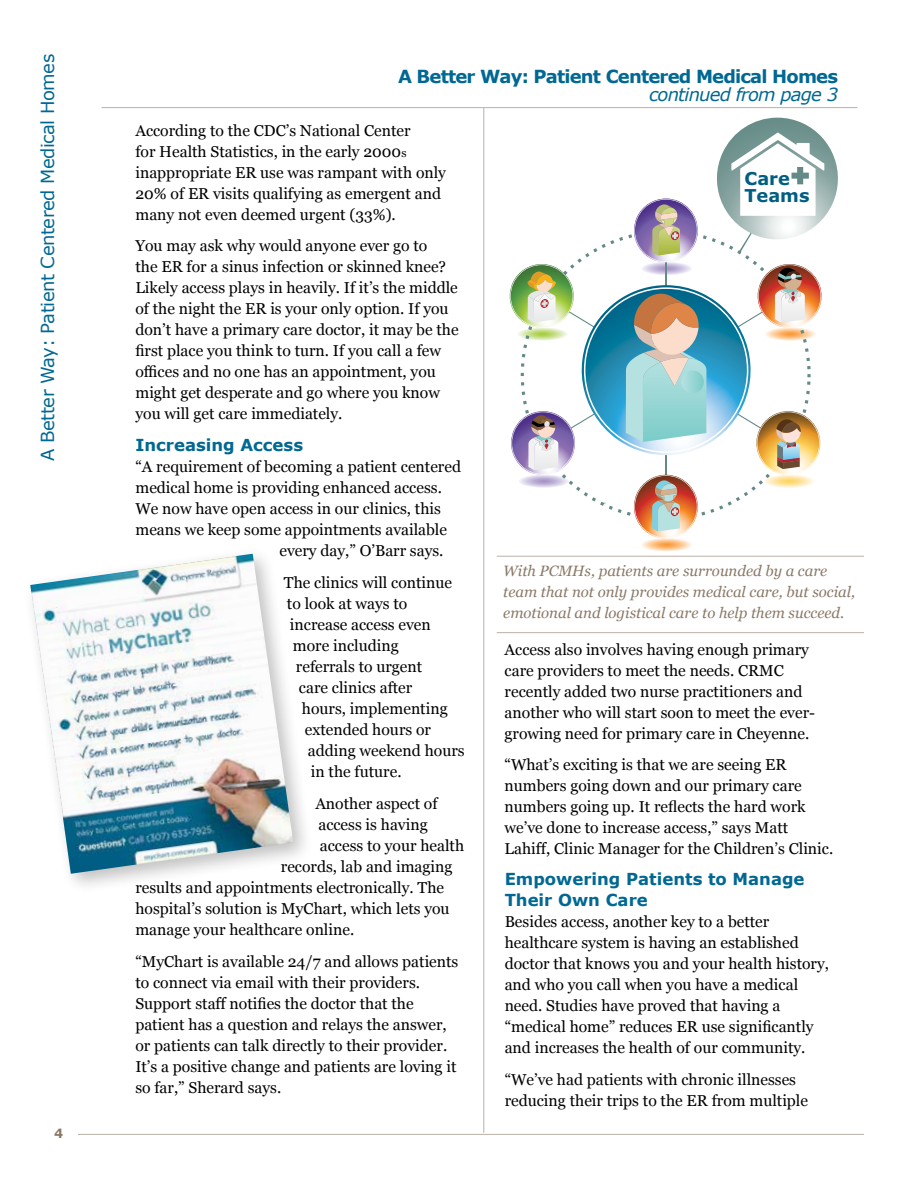
<style>
.page{position:relative;width:918px;height:1188px;background:#fff}
.page>*{position:absolute;margin:0;border:0;box-sizing:border-box;transform-origin:0 0}
.t1{font:18px "Verdana";letter-spacing:-.025em;color:#006892}
.t2{font:700 18px "Verdana";letter-spacing:-.045em;color:#006892}
.t3{font:italic 18px "Verdana";letter-spacing:-.045em;color:#006892}
.t4{font:700 17.7px/17.7px "Verdana";color:#005e82}
.t5{font:700 16.5px/21px "Verdana";color:#006892}
.t6{font:15.75px/21px "Georgia";color:#000}
.t7{font:italic 15px/21px "Georgia";color:#8a7967}
.t8{font:700 12.75px "Verdana";color:#8a7967}
.s1{font-size:12px}
</style>
<div class="page">
<hr style="left:78px;top:1134px;width:786px;height:1px;background:#bbb0a6">
<hr style="left:497px;top:556px;width:367px;height:1px;background:#bbb0a6">
<hr style="left:497px;top:632px;width:367px;height:1px;background:#bbb0a6">
<hr style="left:102px;top:107px;width:756px;height:1px;background:#bbb0a6">
<hr style="left:483px;top:108px;width:1px;height:1025px;background:#bbb0a6">
<div style="left:23px;top:546px;width:291px;height:349px;background:#000;opacity:.25"></div>
<img style="left:30px;top:554px;width:263px;height:320px">
<svg style="left:509px;top:118px;width:329px;height:433px"></svg>
<p class="t1" style="left:36px;top:461px;width:408px;rotate:-90deg">A Better Way: Patient Centered Medical Homes</p>
<p class="t8" style="left:54px;top:1125px;width:11px">4</p>
<p class="t2" style="left:398px;top:65px;width:441px">A Better Way: Patient Centered Medical Homes</p>
<p class="t3" style="left:649px;top:83px;width:191px">continued from page 3</p>
<p class="t6" style="left:135px;top:119px;width:312px">According to the CDC’s National Center<br>for Health Statistics, in the early 2000<span class="s1">s </span>inappropriate ER use was rampant with only 20% of ER visits qualifying as emergent and many not even deemed urgent (33%).</p>
<p class="t6" style="left:135px;top:235px;width:325px">You may ask why would anyone ever go to<br>the ER for a sinus infection or skinned knee?<br>Likely access plays in heavily. If it’s the middle of the night the ER is your only option. If you don’t have a primary care doctor, it may be the first place you think to turn. If you call a few offices and no one has an appointment, you might get desperate and go where you know you will get care immediately.</p>
<p class="t5" style="left:135px;top:435px;width:169px">Increasing Access</p>
<p class="t6" style="left:135px;top:456px;width:327px">“A requirement of becoming a patient centered</p>
<p class="t6" style="left:135px;top:477px;width:308px">medical home is providing enhanced access.</p>
<p class="t6" style="left:135px;top:498px;width:307px">We now have open access in our clinics, this</p>
<p class="t6" style="left:135px;top:519px;width:313px">means we keep some appointments available</p>
<p class="t6" style="left:279px;top:540px;width:166px">every day,” O’Barr says.</p>
<p class="t6" style="left:284px;top:571px;width:170px">The clinics will continue</p>
<p class="t6" style="left:287px;top:592px;width:122px">to look at ways to</p>
<p class="t6" style="left:290px;top:613px;width:142px">increase access even</p>
<p class="t6" style="left:293px;top:634px;width:107px">more including</p>
<p class="t6" style="left:296px;top:655px;width:128px">referrals to urgent</p>
<p class="t6" style="left:299px;top:676px;width:115px">care clinics after</p>
<p class="t6" style="left:302px;top:697px;width:147px">hours, implementing</p>
<p class="t6" style="left:305px;top:718px;width:128px">extended hours or</p>
<p class="t6" style="left:308px;top:739px;width:158px">adding weekend hours</p>
<p class="t6" style="left:311px;top:760px;width:92px">in the future.</p>
<p class="t6" style="left:315px;top:792px;width:124px">Another aspect of</p>
<p class="t6" style="left:318px;top:813px;width:111px">access is having</p>
<p class="t6" style="left:320px;top:834px;width:146px">access to your health</p>
<p class="t6" style="left:281px;top:855px;width:173px">records, lab and imaging</p>
<p class="t6" style="left:135px;top:876px;width:310px">results and appointments electronically. The</p>
<p class="t6" style="left:135px;top:897px;width:316px">hospital’s solution is MyChart, which lets you</p>
<p class="t6" style="left:135px;top:918px;width:220px">manage your healthcare online.</p>
<p class="t6" style="left:135px;top:950px;width:325px">“MyChart is available 24/7 and allows patients to connect via email with their providers.<br>Support staff notifies the doctor that the patient has a question and relays the answer, or patients can talk directly to their provider.<br>It’s a positive change and patients are loving it so far,” Sherard says.</p>
<p class="t4" style="left:745px;top:170px;width:67px">Care<br>Teams</p>
<p class="t7" style="left:503px;top:560px;width:353px">With PCMHs, patients are surrounded by a care team that not only provides medical care, but social, emotional and logistical care to help them succeed.</p>
<p class="t6" style="left:505px;top:638px;width:312px">Access also involves having enough primary care providers to meet the needs. CRMC recently added two nurse practitioners and another who will start soon to meet the ever&shy;growing need for primary care in Cheyenne.</p>
<p class="t6" style="left:505px;top:754px;width:330px">“What’s exciting is that we are seeing ER numbers going down and our primary care numbers going up. It reflects the hard work we’ve done to increase access,” says Matt Lahiff, Clinic Manager for the Children’s Clinic.</p>
<p class="t5" style="left:505px;top:868px;width:301px">Empowering Patients to Manage<br>Their Own Care</p>
<p class="t6" style="left:505px;top:910px;width:326px">Besides access, another key to a better healthcare system is having an established doctor that knows you and your health history, and who you call when you have a medical need. Studies have proved that having a “medical home” reduces ER use significantly and increases the health of our community.</p>
<p class="t6" style="left:505px;top:1068px;width:305px">“We’ve had patients with chronic illnesses reducing their trips to the ER from multiple</p>
</div>
